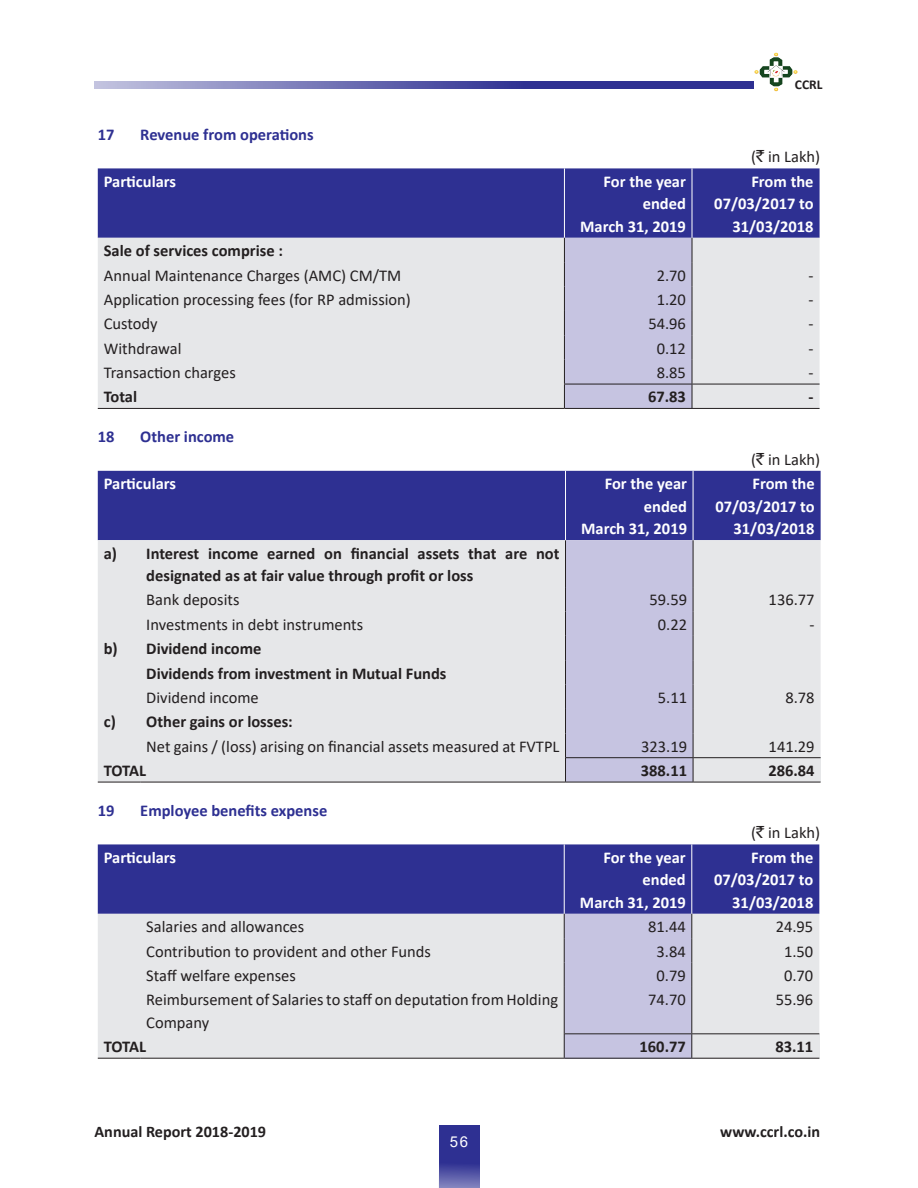
<style>
.page{position:relative;width:918px;height:1188px;background:#fff}
.page>*{position:absolute;margin:0;border:0;box-sizing:border-box;transform-origin:0 0}
.Table_Header{font:16.5px/22.5px "Calibri";color:#231f20}
.Table_Header-2{font:700 16.5px/22.5px "Calibri";color:#231f20}
.Table_Header-3{font:700 16.5px/22.5px "Calibri";color:#fff;text-align:right}
.t1{font:700 16.5px "Calibri";color:#2e3092}
.t2{font:700 16.2px "Calibri";color:#231f20}
.t3{font:15px "Arial";color:#fff}
.t4{font:700 13.5px "Calibri";color:#231f20}
.s1{font-family:"Rupee Foradian"}
</style>
<div class="page">
<svg style="left:439px;top:1125px;width:41px;height:63px;background:#3f419a"></svg>
<img style="left:754px;top:52px;width:45px;height:40px">
<svg style="left:94px;top:81px;width:660px;height:8px;background:#5f60ab"></svg>
<div style="left:98px;top:168px;width:722px;height:70px;background:#2e3092"></div>
<div style="left:98px;top:238px;width:722px;height:170px;background:#e6e7e9"></div>
<hr style="left:98px;top:408px;width:466px;height:1px;background:#231f20">
<hr style="left:564px;top:408px;width:128px;height:1px;background:#231f20">
<hr style="left:692px;top:408px;width:128px;height:1px;background:#231f20">
<hr style="left:692px;top:384px;width:128px;height:1px;background:#231f20">
<hr style="left:564px;top:168px;width:1px;height:70px;background:#fff">
<hr style="left:692px;top:168px;width:1px;height:70px;background:#fff">
<div style="left:564px;top:238px;width:129px;height:170px;background:#c6c4e1"></div>
<div style="left:98px;top:471px;width:723px;height:69px;background:#2e3092"></div>
<div style="left:98px;top:540px;width:723px;height:242px;background:#e6e7e9"></div>
<div style="left:693px;top:758px;width:128px;height:24px;background:#e6e7e9"></div>
<hr style="left:98px;top:782px;width:42px;height:1px;background:#231f20">
<hr style="left:140px;top:782px;width:426px;height:1px;background:#231f20">
<hr style="left:566px;top:782px;width:127px;height:1px;background:#231f20">
<hr style="left:693px;top:782px;width:128px;height:1px;background:#231f20">
<hr style="left:693px;top:757px;width:128px;height:1px;background:#231f20">
<div style="left:565px;top:540px;width:129px;height:242px;background:#c6c4e1"></div>
<hr style="left:565px;top:471px;width:1px;height:69px;background:#fff">
<hr style="left:693px;top:471px;width:1px;height:69px;background:#fff">
<div style="left:98px;top:844px;width:721px;height:70px;background:#2e3092"></div>
<div style="left:98px;top:914px;width:721px;height:144px;background:#e6e7e9"></div>
<div style="left:692px;top:1034px;width:127px;height:24px;background:#e6e7e9"></div>
<hr style="left:564px;top:844px;width:1px;height:70px;background:#fff">
<hr style="left:691px;top:844px;width:1px;height:70px;background:#fff">
<hr style="left:98px;top:1058px;width:42px;height:1px;background:#231f20">
<hr style="left:140px;top:1058px;width:425px;height:1px;background:#231f20">
<hr style="left:565px;top:1058px;width:127px;height:1px;background:#231f20">
<hr style="left:692px;top:1058px;width:127px;height:1px;background:#231f20">
<div style="left:564px;top:914px;width:128px;height:144px;background:#c6c4e1"></div>
<hr style="left:565px;top:1033px;width:127px;height:1px;background:#231f20">
<hr style="left:692px;top:1033px;width:127px;height:1px;background:#231f20">
<p class="t1" style="left:98px;top:123px;width:18px">17</p>
<p class="t1" style="left:140px;top:123px;width:175px">Revenue from operations</p>
<p class="t4" style="left:795px;top:75px;width:29px">CCRL</p>
<p class="Table_Header" style="left:751px;top:145px;width:71px">(<span class="s1">`</span> in Lakh)</p>
<p class="Table_Header-3" style="left:104px;top:170px;width:74px">Particulars</p>
<p class="Table_Header-3" style="left:580px;top:170px;width:107px">For the year ended<br>March 31, 2019</p>
<p class="Table_Header-3" style="left:714px;top:170px;width:101px">From the<br>07/03/2017 to<br>31/03/2018</p>
<p class="Table_Header-2" style="left:104px;top:239px;width:181px">Sale of services comprise :</p>
<p class="Table_Header" style="left:104px;top:263px;width:299px">Annual Maintenance Charges (AMC) CM/TM</p>
<p class="Table_Header" style="left:657px;top:263px;width:31px">2.70</p>
<p class="Table_Header" style="left:809px;top:263px;width:7px">-</p>
<p class="Table_Header" style="left:104px;top:288px;width:309px">Application processing fees (for RP admission)</p>
<p class="Table_Header" style="left:657px;top:288px;width:31px">1.20</p>
<p class="Table_Header" style="left:809px;top:288px;width:7px">-</p>
<p class="Table_Header" style="left:104px;top:312px;width:55px">Custody</p>
<p class="Table_Header" style="left:648px;top:312px;width:39px">54.96</p>
<p class="Table_Header" style="left:809px;top:312px;width:7px">-</p>
<p class="Table_Header" style="left:104px;top:337px;width:79px">Withdrawal</p>
<p class="Table_Header" style="left:657px;top:337px;width:31px">0.12</p>
<p class="Table_Header" style="left:809px;top:337px;width:7px">-</p>
<p class="Table_Header" style="left:104px;top:361px;width:134px">Transaction charges</p>
<p class="Table_Header" style="left:657px;top:361px;width:31px">8.85</p>
<p class="Table_Header" style="left:809px;top:361px;width:7px">-</p>
<p class="Table_Header-2" style="left:104px;top:385px;width:35px">Total</p>
<p class="Table_Header-2" style="left:648px;top:385px;width:39px">67.83</p>
<p class="Table_Header-2" style="left:809px;top:385px;width:7px">-</p>
<p class="t1" style="left:98px;top:425px;width:18px">18</p>
<p class="t1" style="left:140px;top:425px;width:95px">Other income</p>
<p class="Table_Header" style="left:751px;top:448px;width:71px">(<span class="s1">`</span> in Lakh)</p>
<p class="Table_Header-3" style="left:104px;top:472px;width:74px">Particulars</p>
<p class="Table_Header-3" style="left:581px;top:472px;width:107px">For the year ended<br>March 31, 2019</p>
<p class="Table_Header-3" style="left:715px;top:472px;width:101px">From the<br>07/03/2017 to<br>31/03/2018</p>
<p class="Table_Header-2" style="left:104px;top:542px;width:15px">a)</p>
<p class="Table_Header-2" style="left:146px;top:542px;width:415px">Interest income earned on financial assets that are not designated as at fair value through profit or loss</p>
<p class="Table_Header" style="left:146px;top:588px;width:95px">Bank deposits</p>
<p class="Table_Header" style="left:649px;top:588px;width:39px">59.59</p>
<p class="Table_Header" style="left:769px;top:588px;width:47px">136.77</p>
<p class="Table_Header" style="left:146px;top:613px;width:218px">Investments in debt instruments</p>
<p class="Table_Header" style="left:658px;top:613px;width:31px">0.22</p>
<p class="Table_Header" style="left:810px;top:613px;width:7px">-</p>
<p class="Table_Header-2" style="left:104px;top:637px;width:16px">b)</p>
<p class="Table_Header-2" style="left:146px;top:637px;width:117px">Dividend income</p>
<p class="Table_Header-2" style="left:146px;top:662px;width:302px">Dividends from investment in Mutual Funds</p>
<p class="Table_Header" style="left:146px;top:686px;width:114px">Dividend income</p>
<p class="Table_Header" style="left:658px;top:686px;width:31px">5.11</p>
<p class="Table_Header" style="left:785px;top:686px;width:31px">8.78</p>
<p class="Table_Header-2" style="left:104px;top:710px;width:14px">c)</p>
<p class="Table_Header-2" style="left:146px;top:710px;width:148px">Other gains or losses:</p>
<p class="Table_Header" style="left:146px;top:735px;width:415px">Net gains / (loss) arising on financial assets measured at FVTPL</p>
<p class="Table_Header" style="left:641px;top:735px;width:47px">323.19</p>
<p class="Table_Header" style="left:769px;top:735px;width:47px">141.29</p>
<p class="Table_Header-2" style="left:104px;top:759px;width:44px">TOTAL</p>
<p class="Table_Header-2" style="left:641px;top:759px;width:48px">388.11</p>
<p class="Table_Header-2" style="left:768px;top:759px;width:48px">286.84</p>
<p class="t1" style="left:98px;top:799px;width:18px">19</p>
<p class="t1" style="left:140px;top:799px;width:189px">Employee benefits expense</p>
<p class="Table_Header" style="left:751px;top:821px;width:71px">(<span class="s1">`</span> in Lakh)</p>
<p class="Table_Header-3" style="left:104px;top:846px;width:74px">Particulars</p>
<p class="Table_Header-3" style="left:580px;top:846px;width:107px">For the year ended<br>March 31, 2019</p>
<p class="Table_Header-3" style="left:714px;top:846px;width:101px">From the<br>07/03/2017 to<br>31/03/2018</p>
<p class="Table_Header" style="left:146px;top:915px;width:160px">Salaries and allowances</p>
<p class="Table_Header" style="left:648px;top:915px;width:39px">81.44</p>
<p class="Table_Header" style="left:776px;top:915px;width:39px">24.95</p>
<p class="Table_Header" style="left:146px;top:939px;width:286px">Contribution to provident and other Funds</p>
<p class="Table_Header" style="left:657px;top:939px;width:31px">3.84</p>
<p class="Table_Header" style="left:784px;top:939px;width:31px">1.50</p>
<p class="Table_Header" style="left:146px;top:964px;width:151px">Staff welfare expenses</p>
<p class="Table_Header" style="left:657px;top:964px;width:31px">0.79</p>
<p class="Table_Header" style="left:784px;top:964px;width:31px">0.70</p>
<p class="Table_Header" style="left:146px;top:988px;width:413px">Reimbursement of Salaries to staff on deputation from Holding<br>Company</p>
<p class="Table_Header" style="left:648px;top:988px;width:39px">74.70</p>
<p class="Table_Header" style="left:776px;top:988px;width:39px">55.96</p>
<p class="Table_Header-2" style="left:104px;top:1035px;width:44px">TOTAL</p>
<p class="Table_Header-2" style="left:640px;top:1035px;width:48px">160.77</p>
<p class="Table_Header-2" style="left:775px;top:1035px;width:39px">83.11</p>
<p class="t2" style="left:94px;top:1120px;width:173px">Annual Report 2018-2019</p>
<p class="t2" style="left:720px;top:1120px;width:101px">www.ccrl.co.in</p>
<p class="t3" style="left:450px;top:1131px;width:20px">56</p>
</div>
